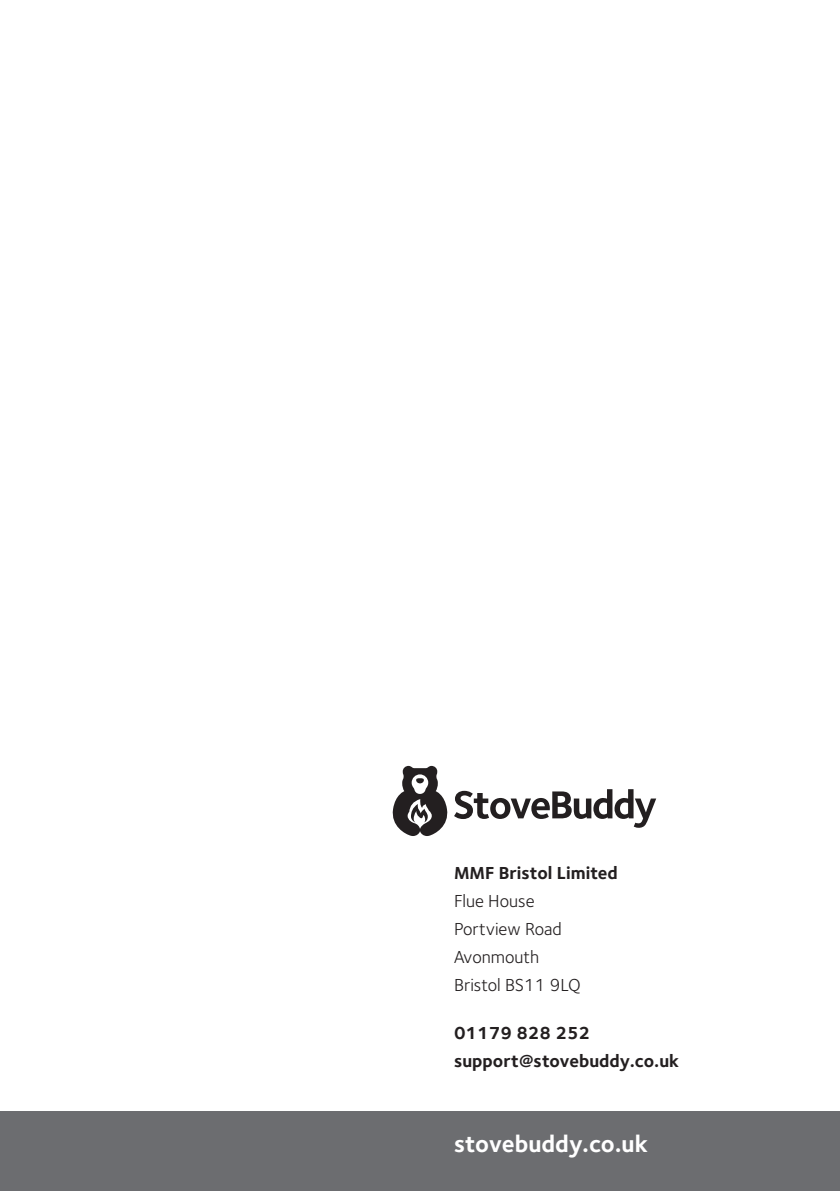
<style>
.page{position:relative;width:840px;height:1191px;background:#fff}
.page>*{position:absolute;margin:0;border:0;box-sizing:border-box;transform-origin:0 0}
.t1{font:700 24px "Foundry Sterling";color:#fff}
.t2{font:700 18px "Foundry Sterling";color:#231f20}
.t3{font:18px "Foundry Sterling";color:#231f20}
</style>
<div class="page">
<svg style="left:392px;top:766px;width:264px;height:70px"></svg>
<div style="left:0;top:1111px;width:839px;height:80px;background:#6c6d70"></div>
<p class="t2" style="left:454px;top:862px;width:165px">MMF Bristol Limited</p>
<p class="t3" style="left:454px;top:891px;width:82px">Flue House</p>
<p class="t3" style="left:454px;top:919px;width:109px">Portview Road</p>
<p class="t3" style="left:454px;top:947px;width:87px">Avonmouth</p>
<p class="t3" style="left:454px;top:975px;width:128px">Bristol BS11 9LQ</p>
<p class="t2" style="left:454px;top:1022px;width:138px">01179 828 252</p>
<p class="t2" style="left:454px;top:1050px;width:226px">support@stovebuddy.co.uk</p>
<p class="t1" style="left:454px;top:1129px;width:195px">stovebuddy.co.uk</p>
</div>
